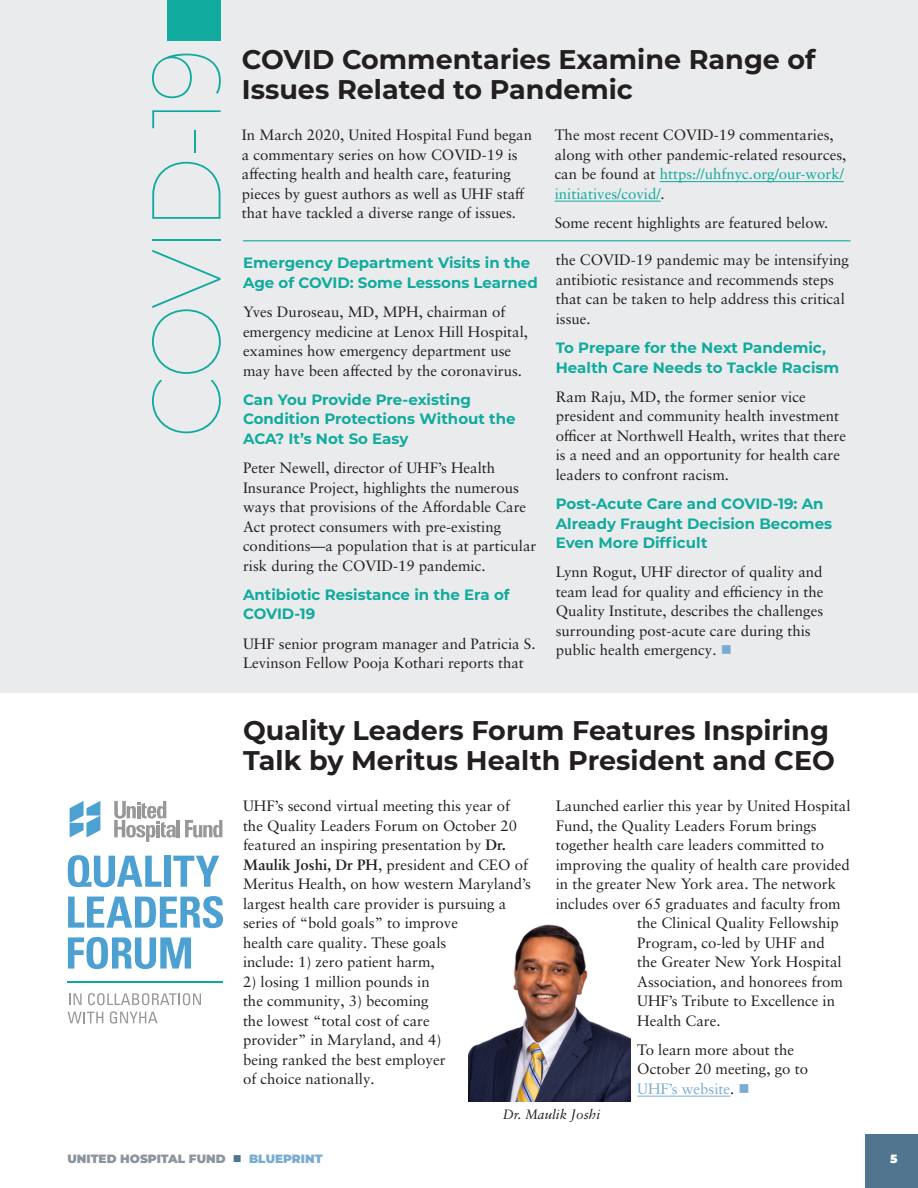
<style>
.page{position:relative;width:918px;height:1188px;background:#fff}
.page>*{position:absolute;margin:0;border:0;box-sizing:border-box;transform-origin:0 0}
.t1{font:100 97.5px "Montserrat";letter-spacing:-.05em;color:#10ab9e;scale:.92 1}
.H1_head{font:700 27px/30px "Montserrat";color:#231f20}
.T1_body_text{font:15px/19.5px "Sabon LT Pro";color:#231f20}
.subhed-COVID{font:700 15px/19.5px "Montserrat";color:#10ab9e}
.t2{font:italic 13.5px "Sabon LT Pro";color:#231f20}
.t3{font:900 12px "Montserrat";color:#8c959d}
.t4{font:900 12px "Montserrat";color:#fff}
.s1{color:#10ab9e}
.s2{color:#7aacd2}
.s3{font-weight:700}
.s4{color:#51758f}
</style>
<div class="page">
<div style="left:0;top:0;width:918px;height:692px;background:#eaebec"></div>
<div style="left:865px;top:1134px;width:53px;height:54px;background:#51758f"></div>
<hr style="left:660px;top:181px;width:184px;height:1px;background:#10ab9e">
<hr style="left:555px;top:201px;width:106px;height:1px;background:#10ab9e">
<svg style="left:68px;top:855px;width:93px;height:32px"></svg>
<div style="left:164px;top:856px;width:7px;height:31px;background:#4ca1d2"></div>
<svg style="left:173px;top:856px;width:46px;height:31px"></svg>
<svg style="left:68px;top:896px;width:155px;height:32px"></svg>
<svg style="left:68px;top:937px;width:123px;height:32px"></svg>
<svg style="left:69px;top:993px;width:13px;height:12px"></svg>
<svg style="left:88px;top:993px;width:113px;height:12px"></svg>
<svg style="left:68px;top:1012px;width:35px;height:11px"></svg>
<svg style="left:110px;top:1011px;width:48px;height:13px"></svg>
<hr style="left:68px;top:981px;width:155px;height:1px;background:#0aaa9e">
<hr style="left:177px;top:820px;width:3px;height:17px;background:#979899">
<svg style="left:185px;top:820px;width:37px;height:18px"></svg>
<svg style="left:114px;top:801px;width:62px;height:41px"></svg>
<svg style="left:70px;top:801px;width:30px;height:37px"></svg>
<hr style="left:637px;top:1096px;width:93px;height:1px;background:#7aacd2">
<div style="left:167px;top:0;width:54px;height:40px;background:#10ab9e"></div>
<hr style="left:243px;top:240px;width:607px;height:1px;background:#10ab9e">
<img style="left:468px;top:924px;width:162px;height:178px">
<p class="t1" style="left:121px;top:439px;width:426px;rotate:-90deg">COVID-19</p>
<p class="H1_head" style="left:242px;top:43px;width:575px">COVID Commentaries Examine Range of<br>Issues Related to Pandemic</p>
<p class="T1_body_text" style="left:242px;top:125px;width:292px">In March 2020, United Hospital Fund began a commentary series on how COVID-19 is affecting health and health care, featuring pieces by guest authors as well as UHF staff that have tackled a diverse range of issues.</p>
<p class="T1_body_text" style="left:555px;top:125px;width:293px">The most recent COVID-19 commentaries, along with other pandemic-related resources, can be found at <span class="s1">https://uhfnyc.org/our-work/ initiatives/covid/</span>.</p>
<p class="T1_body_text" style="left:555px;top:213px;width:275px">Some recent highlights are featured below.</p>
<p class="subhed-COVID" style="left:243px;top:253px;width:296px">Emergency Department Visits in the<br>Age of COVID: Some Lessons Learned</p>
<p class="T1_body_text" style="left:243px;top:302px;width:287px">Yves Duroseau, MD, MPH, chairman of emergency medicine at Lenox Hill Hospital, examines how emergency department use may have been affected by the coronavirus.</p>
<p class="subhed-COVID" style="left:243px;top:389px;width:274px">Can You Provide Pre-existing<br>Condition Protections Without the<br>ACA? It’s Not So Easy</p>
<p class="T1_body_text" style="left:243px;top:458px;width:295px">Peter Newell, director of UHF’s Health Insurance Project, highlights the numerous ways that provisions of the Affordable Care Act protect consumers with pre-existing conditions—a population that is at particular risk during the COVID-19 pandemic.</p>
<p class="subhed-COVID" style="left:243px;top:584px;width:268px">Antibiotic Resistance in the Era of<br>COVID-19</p>
<p class="T1_body_text" style="left:243px;top:633px;width:294px">UHF senior program manager and Patricia S.<br>Levinson Fellow Pooja Kothari reports that</p>
<p class="T1_body_text" style="left:556px;top:250px;width:295px">the COVID-19 pandemic may be intensifying antibiotic resistance and recommends steps that can be taken to help address this critical issue.</p>
<p class="subhed-COVID" style="left:556px;top:337px;width:285px">To Prepare for the Next Pandemic,<br>Health Care Needs to Tackle Racism</p>
<p class="T1_body_text" style="left:556px;top:386px;width:292px">Ram Raju, MD, the former senior vice president and community health investment officer at Northwell Health, writes that there is a need and an opportunity for health care leaders to confront racism.</p>
<p class="subhed-COVID" style="left:556px;top:493px;width:278px">Post-Acute Care and COVID-19: An<br>Already Fraught Decision Becomes<br>Even More Difficult</p>
<p class="T1_body_text" style="left:556px;top:562px;width:269px">Lynn Rogut, UHF director of quality and team lead for quality and efficiency in the Quality Institute, describes the challenges surrounding post-acute care during this public health emergency. <span class="s2">■</span></p>
<p class="H1_head" style="left:243px;top:714px;width:593px">Quality Leaders Forum Features Inspiring<br>Talk by Meritus Health President and CEO</p>
<p class="T1_body_text" style="left:243px;top:796px;width:290px">UHF’s second virtual meeting this year of the Quality Leaders Forum on October 20 featured an inspiring presentation by <span class="s3">Dr.<br>Maulik Joshi, Dr PH</span>, president and CEO of Meritus Health, on how western Maryland’s largest health care provider is pursuing a series of “bold goals” to improve<br>health care quality. These goals<br>include: 1) zero patient harm,</p>
<p class="T1_body_text" style="left:243px;top:971px;width:204px">2) losing 1 million pounds in the community, 3) becoming the lowest “total cost of care provider” in Maryland, and 4) being ranked the best employer of choice nationally.</p>
<p class="T1_body_text" style="left:556px;top:796px;width:296px">Launched earlier this year by United Hospital</p>
<p class="T1_body_text" style="left:556px;top:815px;width:262px">Fund, the Quality Leaders Forum brings</p>
<p class="T1_body_text" style="left:556px;top:835px;width:270px">together health care leaders committed to</p>
<p class="T1_body_text" style="left:556px;top:854px;width:296px">improving the quality of health care provided</p>
<p class="T1_body_text" style="left:556px;top:874px;width:282px">in the greater New York area. The network</p>
<p class="T1_body_text" style="left:556px;top:893px;width:287px">includes over 65 graduates and faculty from</p>
<p class="T1_body_text" style="left:637px;top:913px;width:203px">the Clinical Quality Fellowship</p>
<p class="T1_body_text" style="left:637px;top:932px;width:189px">Program, co-led by UHF and</p>
<p class="T1_body_text" style="left:637px;top:952px;width:206px">the Greater New York Hospital</p>
<p class="T1_body_text" style="left:637px;top:971px;width:207px">Association, and honorees from</p>
<p class="T1_body_text" style="left:637px;top:991px;width:199px">UHF’s Tribute to Excellence in</p>
<p class="T1_body_text" style="left:637px;top:1010px;width:85px">Health Care.</p>
<p class="T1_body_text" style="left:637px;top:1040px;width:172px">To learn more about the<br>October 20 meeting, go to<br><span class="s2">UHF’s website</span>. <span class="s2">■</span></p>
<p class="t2" style="left:503px;top:1106px;width:99px">Dr. Maulik Joshi</p>
<p class="t3" style="left:68px;top:1150px;width:257px">UNITED HOSPITAL FUND <span class="s4">■</span> <span class="s2">BLUEPRINT</span></p>
<p class="t4" style="left:890px;top:1150px;width:9px">5</p>
</div>
